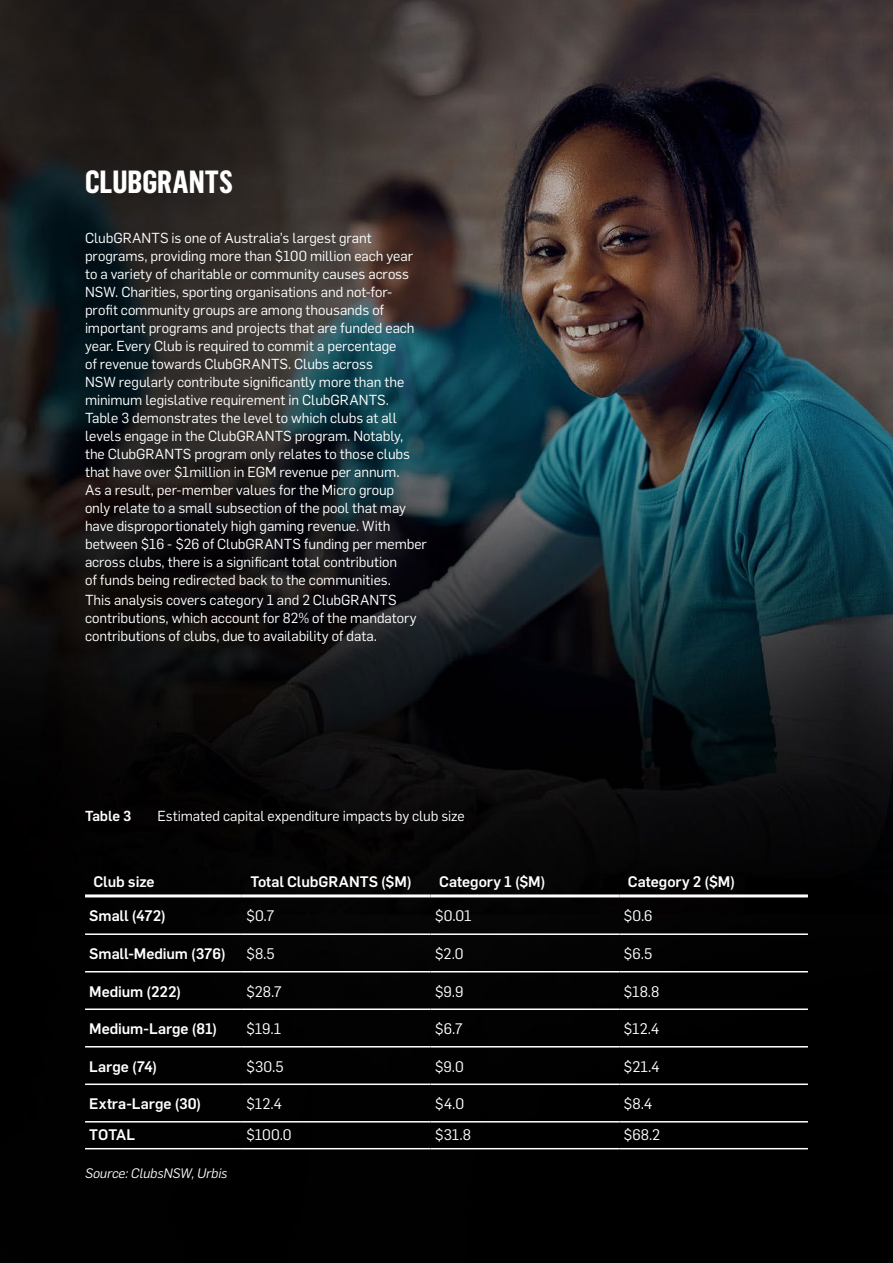
<style>
.page{position:relative;width:893px;height:1263px;background:#fff}
.page>*{position:absolute;margin:0;border:0;box-sizing:border-box;transform-origin:0 0}
.Heading_2{font:700 31.5px "Flama Cond";color:#fff}
.Table_Bold{font:500 15px "Flama";letter-spacing:-.005em;color:#fff}
.Table_Body{font:15px "Flama";letter-spacing:.005em;color:#fff}
.Bullet_Level_1{font:14.25px/18px "Flama";letter-spacing:-.005em;color:#fff}
.Table_X_Title_copy{font:14.25px "Flama";letter-spacing:-.005em;color:#fff}
.Table_X_Title_copy-2{font:500 14.25px "Flama";letter-spacing:-.005em;color:#fff}
.Body{font:italic 13.5px "Flama";letter-spacing:-.005em;color:#fff}
</style>
<div class="page">
<img style="left:0;top:0;width:893px;height:1263px">
<hr style="left:85px;top:1121px;width:157px;height:1px;background:#fff">
<hr style="left:242px;top:1121px;width:189px;height:1px;background:#fff">
<hr style="left:431px;top:1121px;width:188px;height:1px;background:#fff">
<hr style="left:619px;top:1121px;width:189px;height:1px;background:#fff">
<hr style="left:85px;top:1148px;width:157px;height:1px;background:#fff">
<hr style="left:242px;top:1148px;width:189px;height:1px;background:#fff">
<hr style="left:431px;top:1148px;width:188px;height:1px;background:#fff">
<hr style="left:619px;top:1148px;width:189px;height:1px;background:#fff">
<hr style="left:85px;top:894px;width:157px;height:3px;background:#fff">
<hr style="left:242px;top:894px;width:189px;height:3px;background:#fff">
<hr style="left:431px;top:894px;width:188px;height:3px;background:#fff">
<hr style="left:619px;top:894px;width:189px;height:3px;background:#fff">
<hr style="left:85px;top:933px;width:157px;height:2px;background:#fff">
<hr style="left:242px;top:933px;width:189px;height:2px;background:#fff">
<hr style="left:431px;top:933px;width:188px;height:2px;background:#fff">
<hr style="left:619px;top:933px;width:189px;height:2px;background:#fff">
<hr style="left:85px;top:971px;width:157px;height:1px;background:#fff">
<hr style="left:242px;top:971px;width:189px;height:1px;background:#fff">
<hr style="left:431px;top:971px;width:188px;height:1px;background:#fff">
<hr style="left:619px;top:971px;width:189px;height:1px;background:#fff">
<hr style="left:85px;top:1008px;width:157px;height:2px;background:#fff">
<hr style="left:242px;top:1008px;width:189px;height:2px;background:#fff">
<hr style="left:431px;top:1008px;width:188px;height:2px;background:#fff">
<hr style="left:619px;top:1008px;width:189px;height:2px;background:#fff">
<hr style="left:85px;top:1046px;width:157px;height:1px;background:#fff">
<hr style="left:242px;top:1046px;width:189px;height:1px;background:#fff">
<hr style="left:431px;top:1046px;width:188px;height:1px;background:#fff">
<hr style="left:619px;top:1046px;width:189px;height:1px;background:#fff">
<hr style="left:85px;top:1083px;width:157px;height:2px;background:#fff">
<hr style="left:242px;top:1083px;width:189px;height:2px;background:#fff">
<hr style="left:431px;top:1083px;width:188px;height:2px;background:#fff">
<hr style="left:619px;top:1083px;width:189px;height:2px;background:#fff">
<p class="Heading_2" style="left:85px;top:163px;width:149px">CLUBGRANTS</p>
<p class="Bullet_Level_1" style="left:85px;top:228px;width:343px">ClubGRANTS is one of Australia’s largest grant programs, providing more than $100 million each year to a variety of charitable or community causes across NSW. Charities, sporting organisations and not-for&shy;profit community groups are among thousands of important programs and projects that are funded each year. Every Club is required to commit a percentage<br>of revenue towards ClubGRANTS. Clubs across<br>NSW regularly contribute significantly more than the minimum legislative requirement in ClubGRANTS.<br>Table 3 demonstrates the level to which clubs at all levels engage in the ClubGRANTS program. Notably,<br>the ClubGRANTS program only relates to those clubs that have over $1million in EGM revenue per annum.<br>As a result, per-member values for the Micro group<br>only relate to a small subsection of the pool that may have disproportionately high gaming revenue. With between $16 - $26 of ClubGRANTS funding per member across clubs, there is a significant total contribution<br>of funds being redirected back to the communities.</p>
<p class="Bullet_Level_1" style="left:85px;top:590px;width:333px">This analysis covers category 1 and 2 ClubGRANTS contributions, which account for 82% of the mandatory contributions of clubs, due to availability of data.</p>
<p class="Table_X_Title_copy-2" style="left:85px;top:805px;width:48px">Table 3</p>
<p class="Table_X_Title_copy" style="left:157px;top:805px;width:309px">Estimated capital expenditure impacts by club size</p>
<p class="Table_Bold" style="left:94px;top:871px;width:63px">Club size</p>
<p class="Table_Bold" style="left:250px;top:871px;width:163px">Total ClubGRANTS ($M)</p>
<p class="Table_Bold" style="left:439px;top:871px;width:108px">Category 1 ($M)</p>
<p class="Table_Bold" style="left:628px;top:871px;width:109px">Category 2 ($M)</p>
<p class="Table_Bold" style="left:89px;top:905px;width:78px">Small (472)</p>
<p class="Table_Body" style="left:246px;top:905px;width:30px">$0.7</p>
<p class="Table_Body" style="left:435px;top:905px;width:38px">$0.01</p>
<p class="Table_Body" style="left:623px;top:905px;width:31px">$0.6</p>
<p class="Table_Bold" style="left:89px;top:942px;width:138px">Small-Medium (376)</p>
<p class="Table_Body" style="left:246px;top:942px;width:30px">$8.5</p>
<p class="Table_Body" style="left:435px;top:942px;width:30px">$2.0</p>
<p class="Table_Body" style="left:623px;top:942px;width:30px">$6.5</p>
<p class="Table_Bold" style="left:89px;top:980px;width:93px">Medium (222)</p>
<p class="Table_Body" style="left:246px;top:980px;width:37px">$28.7</p>
<p class="Table_Body" style="left:435px;top:980px;width:30px">$9.9</p>
<p class="Table_Body" style="left:623px;top:980px;width:38px">$18.8</p>
<p class="Table_Bold" style="left:89px;top:1017px;width:129px">Medium-Large (81)</p>
<p class="Table_Body" style="left:246px;top:1017px;width:37px">$19.1</p>
<p class="Table_Body" style="left:435px;top:1017px;width:29px">$6.7</p>
<p class="Table_Body" style="left:623px;top:1017px;width:38px">$12.4</p>
<p class="Table_Bold" style="left:89px;top:1055px;width:69px">Large (74)</p>
<p class="Table_Body" style="left:246px;top:1055px;width:39px">$30.5</p>
<p class="Table_Body" style="left:435px;top:1055px;width:31px">$9.0</p>
<p class="Table_Body" style="left:623px;top:1055px;width:38px">$21.4</p>
<p class="Table_Bold" style="left:89px;top:1092px;width:113px">Extra-Large (30)</p>
<p class="Table_Body" style="left:246px;top:1092px;width:38px">$12.4</p>
<p class="Table_Body" style="left:435px;top:1092px;width:31px">$4.0</p>
<p class="Table_Body" style="left:623px;top:1092px;width:30px">$8.4</p>
<p class="Table_Bold" style="left:89px;top:1123px;width:47px">TOTAL</p>
<p class="Table_Body" style="left:246px;top:1123px;width:47px">$100.0</p>
<p class="Table_Body" style="left:435px;top:1123px;width:38px">$31.8</p>
<p class="Table_Body" style="left:623px;top:1123px;width:38px">$68.2</p>
<p class="Body" style="left:85px;top:1163px;width:144px">Source: ClubsNSW, Urbis</p>
</div>
